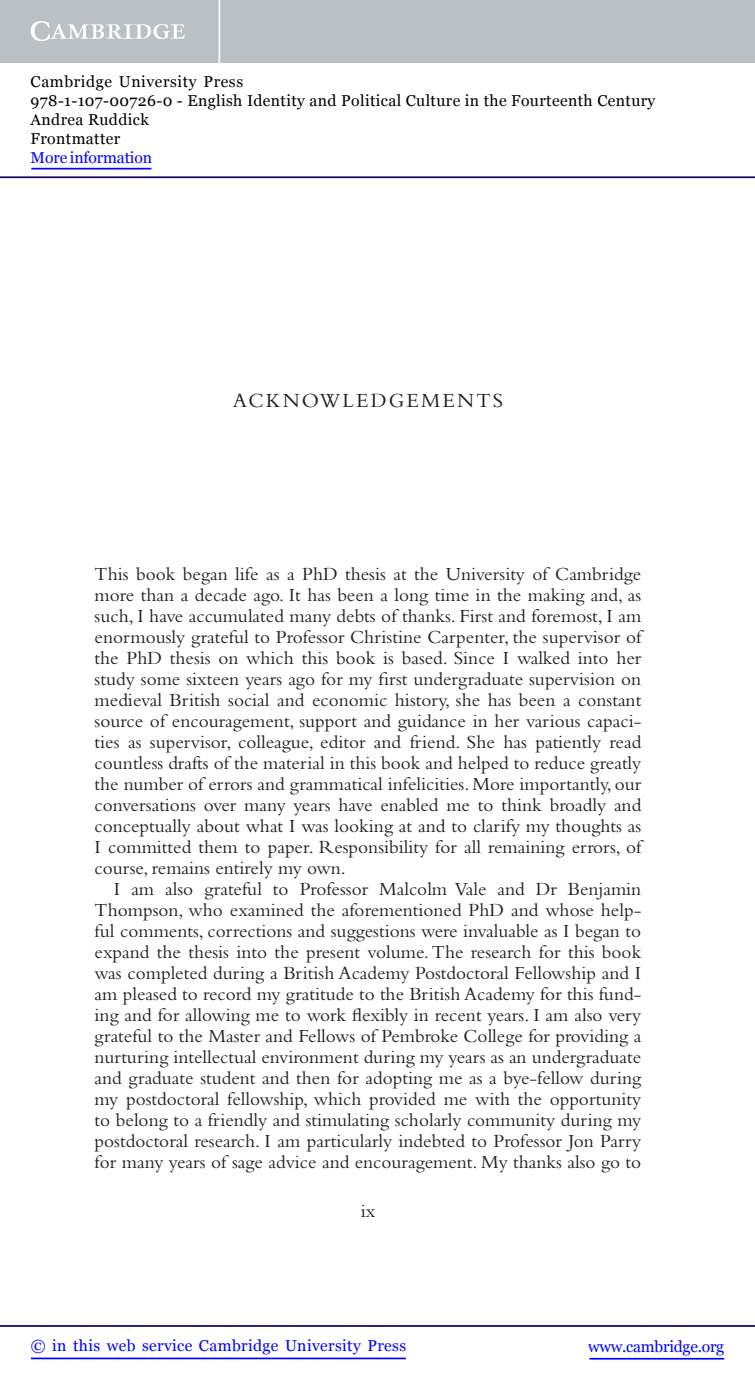
<style>
.page{position:relative;width:755px;height:1385px;background:#fff}
.page>*{position:absolute;margin:0;border:0;box-sizing:border-box;transform-origin:0 0}
.t1{font:21px "Bembo Std";letter-spacing:.235em;color:#231f20}
.t2{font:19.25px/21px "Bembo Std";color:#231f20}
.t3{font:15.75px/18.9px "Georgia";letter-spacing:.025em;color:#000}
.t4{font:15.75px "Georgia";letter-spacing:.025em;color:#00f}
.t5{font:15.75px "Georgia";letter-spacing:-.015em;color:#00f}
.t6{font:15.75px "Georgia";letter-spacing:-.01em;color:#00f}
</style>
<div class="page">
<hr style="left:589px;top:1358px;width:134px;height:1px;background:#00f">
<hr style="left:0;top:1325px;width:754px;height:2px;background:#150666">
<hr style="left:31px;top:1357px;width:374px;height:2px;background:#00f">
<div style="left:0;top:0;width:754px;height:63px;background:#bac0c6"></div>
<svg style="left:31px;top:21px;width:154px;height:20px"></svg>
<hr style="left:218px;top:0;width:2px;height:63px;background:#fff">
<hr style="left:0;top:176px;width:754px;height:2px;background:#150666">
<hr style="left:31px;top:168px;width:120px;height:1px;background:#00f">
<p class="t3" style="left:31px;top:72px;width:625px">Cambridge University Press<br>978-1-107-00726-0 - English Identity and Political Culture in the Fourteenth Century Andrea Ruddick<br>Frontmatter</p>
<p class="t6" style="left:31px;top:148px;width:123px">More information</p>
<p class="t1" style="left:233px;top:392px;width:271px">ACKNOWLEDGEMENTS</p>
<p class="t2" style="left:95px;top:565px;width:549px">This book began life as a PhD thesis at the University of Cambridge more than a decade ago. It has been a long time in the making and, as such, I have accumulated many debts of thanks. First and foremost, I am enormously grateful to Professor Christine Carpenter, the supervisor of the PhD thesis on which this book is based. Since I walked into her study some sixteen years ago for my first undergraduate supervision on medieval British social and economic history, she has been a constant source of encouragement, support and guidance in her various capaci&shy;ties as supervisor, colleague, editor and friend. She has patiently read countless drafts of the material in this book and helped to reduce greatly the number of errors and grammatical infelicities. More importantly, our conversations over many years have enabled me to think broadly and conceptually about what I was looking at and to clarify my thoughts as I committed them to paper. Responsibility for all remaining errors, of course, remains entirely my own.</p>
<p class="t2" style="left:95px;top:880px;width:548px;text-align:justify;text-indent:19px">I am also grateful to Professor Malcolm Vale and Dr B enjamin Thompson, who examined the aforementioned PhD and whose help&shy;ful comments, corrections and suggestions were invaluable as I began to expand the thesis into the present volume. The research for this book was completed during a British Academy Postdoctoral Fellowship and I am pleased to record my gratitude to the British Academy for this fund&shy;ing and for allowing me to work flexibly in recent years. I am also very grateful to the Master and Fellows of Pembroke College for providing a nurturing intellectual environment during my years as an undergraduate and graduate student and then for adopting me as a bye-fellow during my postdoctoral fellowship, which provided me with the opportunity to belong to a friendly and stimulating scholarly community during my postdoctoral research. I am particularly indebted to Professor Jon Parry for many years of sage advice and encouragement. My thanks also go to</p>
<p class="t2" style="left:360px;top:1202px;width:16px">ix</p>
<p class="t4" style="left:31px;top:1337px;width:376px">© in this web service Cambridge University Press</p>
<p class="t5" style="left:587px;top:1337px;width:137px">www.cambridge.org</p>
</div>
